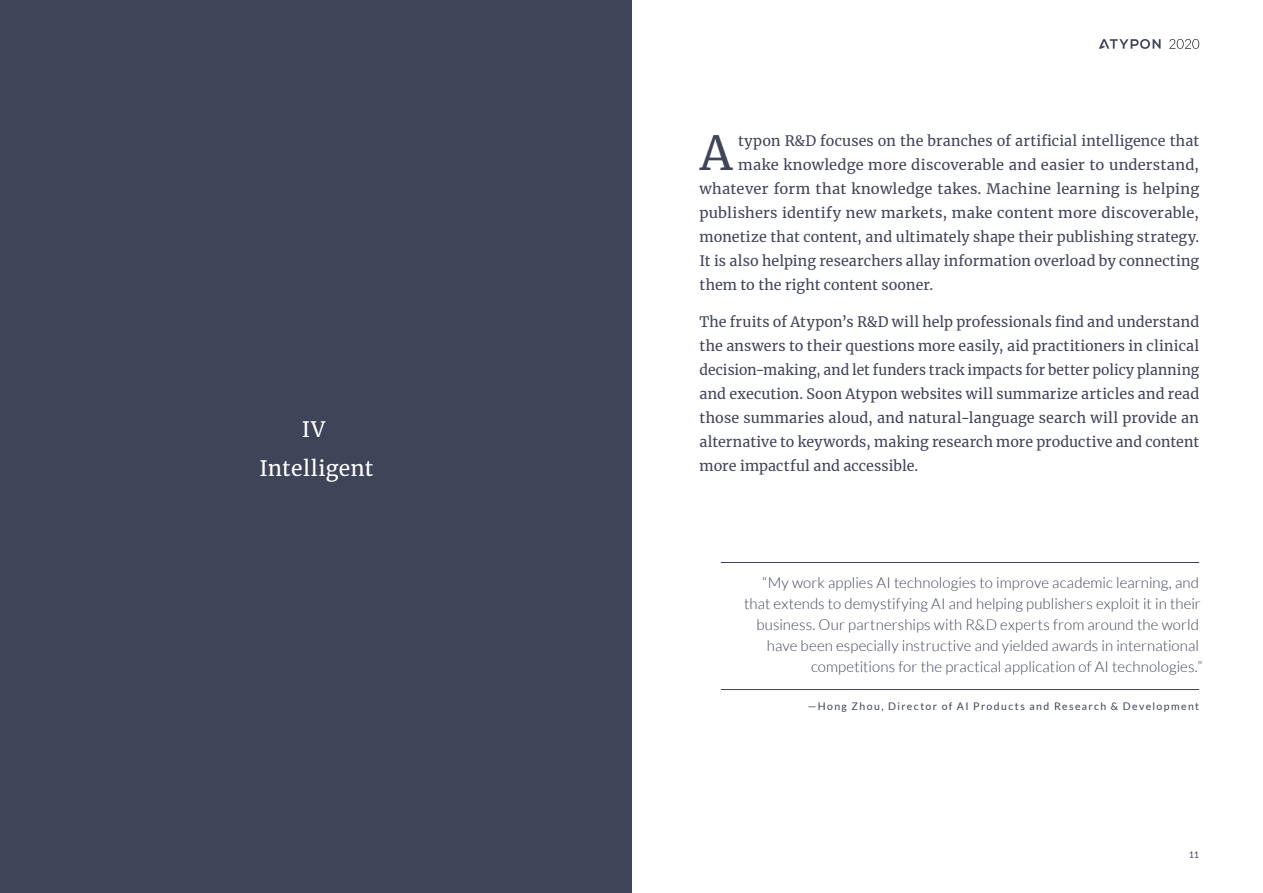
<style>
.page{position:relative;width:1263px;height:893px;background:#fff}
.page>*{position:absolute;margin:0;border:0;box-sizing:border-box;transform-origin:0 0}
.t1{font:46.5px "Merriweather";color:#3f4459}
.t2{font:21px/39px "Merriweather";letter-spacing:.015em;color:#fff;text-align:center}
.t3{font:300 15px/21px "Lato";letter-spacing:.005em;color:#3f4459;text-align:right}
.t4{font:14.25px/24px "Merriweather";letter-spacing:.01em;color:#3f4459;text-align:justify}
.t5{font:10.5px "Lato";letter-spacing:.135em;color:#3f4459}
.t6{font:9px "Lato";color:#3f4459}
</style>
<div class="page">
<div style="left:0;top:0;width:631px;height:893px;background:#3f4459"></div>
<svg style="left:1099px;top:39px;width:61px;height:10px"></svg>
<svg style="left:1169px;top:39px;width:30px;height:10px"></svg>
<hr style="left:721px;top:562px;width:478px;height:1px;background:#3f4459">
<hr style="left:721px;top:689px;width:478px;height:1px;background:#3f4459">
<h2 class="t2" style="left:259px;top:410px;width:115px">IV<br>Intelligent</h2>
<h1 class="t1" style="left:700px;top:121px;width:34px">A</h1>
<p class="t4" style="left:738px;top:128px;width:462px">typon R&amp;D focuses on the branches of artificial intelligence that</p>
<p class="t4" style="left:738px;top:152px;width:462px">make knowledge more discoverable and easier to understand,</p>
<p class="t4" style="left:699px;top:176px;width:501px">whatever form that knowledge takes. Machine learning is helping</p>
<p class="t4" style="left:699px;top:200px;width:501px">publishers identify new markets, make content more discoverable,</p>
<p class="t4" style="left:699px;top:224px;width:501px">monetize that content, and ultimately shape their publishing strategy.</p>
<p class="t4" style="left:699px;top:248px;width:501px">It is also helping researchers allay information overload by connecting</p>
<p class="t4" style="left:699px;top:272px;width:235px">them to the right content sooner.</p>
<p class="t4" style="left:699px;top:309px;width:501px">The fruits of Atypon’s R&amp;D will help professionals find and understand the answers to their questions more easily, aid practitioners in clinical decision-making, and let funders track impacts for better policy planning and execution. Soon Atypon websites will summarize articles and read those summaries aloud, and natural-language search will provide an alternative to keywords, making research more productive and content more impactful and accessible.</p>
<p class="t3" style="left:744px;top:572px;width:460px">“My work applies AI technologies to improve academic learning, and that extends to demystifying AI and helping publishers exploit it in their business. Our partnerships with R&amp;D experts from around the world have been especially instructive and yielded awards in international competitions for the practical application of AI technologies.”</p>
<p class="t5" style="left:808px;top:700px;width:393px">—Hong Zhou, Director of AI Products and Research &amp; Development</p>
<p class="t6" style="left:1189px;top:850px;width:12px">11</p>
</div>
